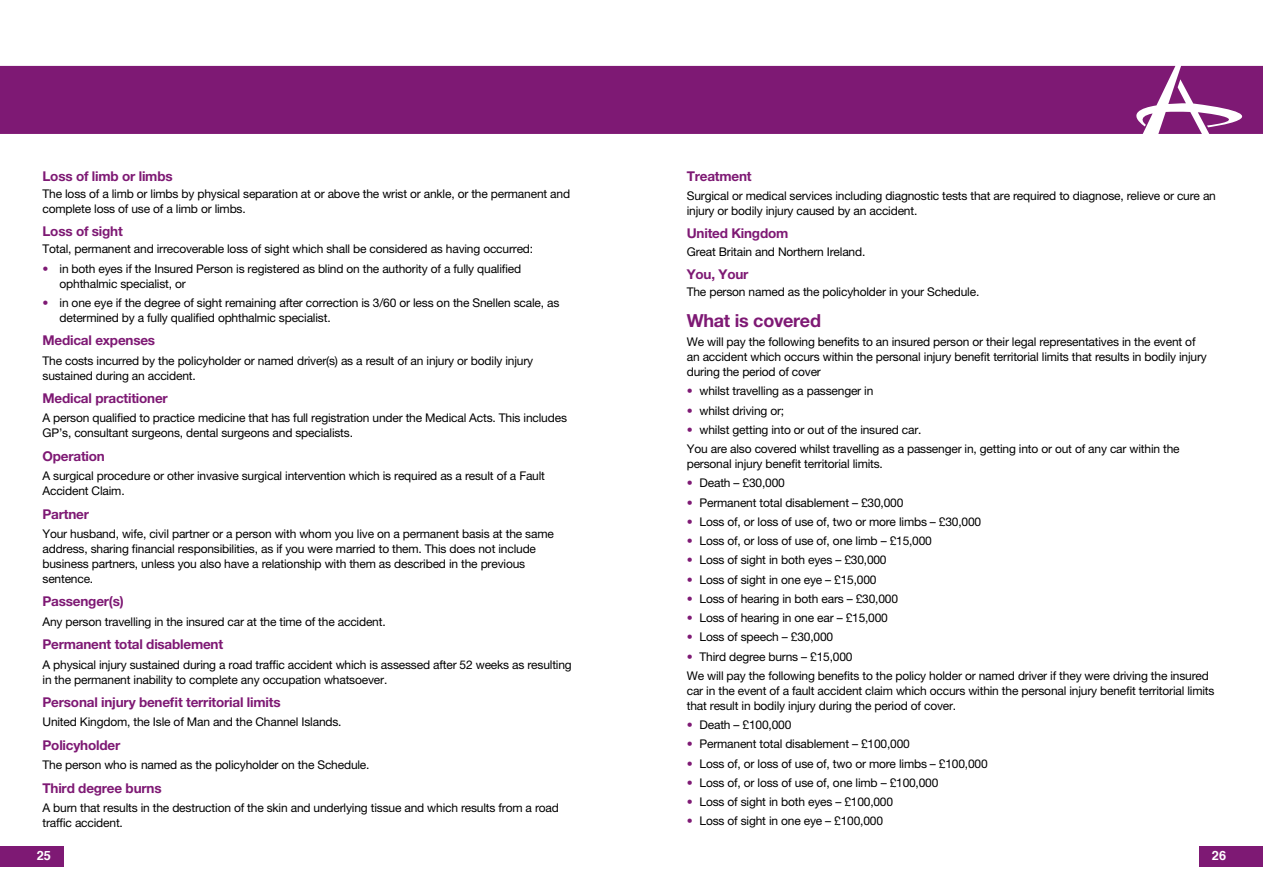
<style>
.page{position:relative;width:1263px;height:893px;background:#fff}
.page>*{position:absolute;margin:0;border:0;box-sizing:border-box;transform-origin:0 0}
.t1{font:700 18px "Helvetica Neue";letter-spacing:-.015em;color:#7e1974}
.t2{font:700 13.5px "Helvetica Neue";letter-spacing:-.015em;color:#7e1974}
.t3{font:700 12.75px "Helvetica";color:#fff}
.t4{font:12px/15px "Helvetica Neue";letter-spacing:-.015em;color:#000}
.s1{color:#7e1974}
</style>
<div class="page">
<div style="left:0;top:66px;width:1158px;height:68px;background:#7e1974"></div>
<svg style="left:1158px;top:66px;width:105px;height:68px"></svg>
<div style="left:1199px;top:846px;width:64px;height:20px;background:#7e1974"></div>
<div style="left:0;top:846px;width:64px;height:20px;background:#7e1974"></div>
<p class="t2" style="left:43px;top:167px;width:132px">Loss of limb or limbs</p>
<p class="t4" style="left:43px;top:186px;width:529px">The loss of a limb or limbs by physical separation at or above the wrist or ankle, or the permanent and complete loss of use of a limb or limbs.</p>
<p class="t2" style="left:43px;top:223px;width:82px">Loss of sight</p>
<p class="t4" style="left:43px;top:241px;width:492px">Total, permanent and irrecoverable loss of sight which shall be considered as having occurred:</p>
<p class="t4" style="left:60px;top:261px;width:463px;text-indent:-17px"><span class="s1">•</span> in both eyes if the Insured Person is registered as blind on the authority of a fully qualified ophthalmic specialist, or</p>
<p class="t4" style="left:60px;top:295px;width:501px;text-indent:-17px"><span class="s1">•</span> in one eye if the degree of sight remaining after correction is 3/60 or less on the Snellen scale, as determined by a fully qualified ophthalmic specialist.</p>
<p class="t2" style="left:43px;top:332px;width:114px">Medical expenses</p>
<p class="t4" style="left:43px;top:353px;width:492px">The costs incurred by the policyholder or named driver(s) as a result of an injury or bodily injury sustained during an accident.</p>
<p class="t2" style="left:43px;top:390px;width:127px">Medical practitioner</p>
<p class="t4" style="left:43px;top:410px;width:526px">A person qualified to practice medicine that has full registration under the Medical Acts. This includes<br>GP’s, consultant surgeons, dental surgeons and specialists.</p>
<p class="t2" style="left:43px;top:448px;width:64px">Operation</p>
<p class="t4" style="left:43px;top:468px;width:504px">A surgical procedure or other invasive surgical intervention which is required as a result of a Fault<br>Accident Claim.</p>
<p class="t2" style="left:43px;top:506px;width:48px">Partner</p>
<p class="t4" style="left:43px;top:526px;width:513px">Your husband, wife, civil partner or a person with whom you live on a permanent basis at the same address, sharing financial responsibilities, as if you were married to them. This does not include business partners, unless you also have a relationship with them as described in the previous sentence.</p>
<p class="t2" style="left:43px;top:593px;width:83px">Passenger(s)</p>
<p class="t4" style="left:43px;top:614px;width:345px">Any person travelling in the insured car at the time of the accident.</p>
<p class="t2" style="left:43px;top:636px;width:182px">Permanent total disablement</p>
<p class="t4" style="left:43px;top:656px;width:531px">A physical injury sustained during a road traffic accident which is assessed after 52 weeks as resulting in the permanent inability to complete any occupation whatsoever.</p>
<p class="t2" style="left:43px;top:694px;width:240px">Personal injury benefit territorial limits</p>
<p class="t4" style="left:43px;top:714px;width:301px">United Kingdom, the Isle of Man and the Channel Islands.</p>
<p class="t2" style="left:43px;top:737px;width:79px">Policyholder</p>
<p class="t4" style="left:43px;top:757px;width:329px">The person who is named as the policyholder on the Schedule.</p>
<p class="t2" style="left:43px;top:779px;width:121px">Third degree burns</p>
<p class="t4" style="left:43px;top:800px;width:518px">A burn that results in the destruction of the skin and underlying tissue and which results from a road traffic accident.</p>
<p class="t2" style="left:687px;top:167px;width:66px">Treatment</p>
<p class="t4" style="left:687px;top:188px;width:531px">Surgical or medical services including diagnostic tests that are required to diagnose, relieve or cure an injury or bodily injury caused by an accident.</p>
<p class="t2" style="left:687px;top:225px;width:103px">United Kingdom</p>
<p class="t4" style="left:687px;top:244px;width:180px">Great Britain and Northern Ireland.</p>
<p class="t2" style="left:687px;top:266px;width:63px">You, Your</p>
<p class="t4" style="left:687px;top:284px;width:294px">The person named as the policyholder in your Schedule.</p>
<h1 class="t1" style="left:687px;top:309px;width:136px">What is covered</h1>
<p class="t4" style="left:687px;top:334px;width:522px">We will pay the following benefits to an insured person or their legal representatives in the event of an accident which occurs within the personal injury benefit territorial limits that results in bodily injury during the period of cover</p>
<p class="t4" style="left:687px;top:383px;width:188px"><span class="s1">•</span> whilst travelling as a passenger in</p>
<p class="t4" style="left:687px;top:403px;width:99px"><span class="s1">•</span> whilst driving or;</p>
<p class="t4" style="left:687px;top:420px;width:494px;line-height:19.2px"><span class="s1">•</span> whilst getting into or out of the insured car.<br>You are also covered whilst travelling as a passenger in, getting into or out of any car within the</p>
<p class="t4" style="left:687px;top:456px;width:198px">personal injury benefit territorial limits.</p>
<p class="t4" style="left:687px;top:475px;width:100px"><span class="s1">•</span> Death – £30,000</p>
<p class="t4" style="left:687px;top:495px;width:218px"><span class="s1">•</span> Permanent total disablement – £30,000</p>
<p class="t4" style="left:687px;top:514px;width:296px"><span class="s1">•</span> Loss of, or loss of use of, two or more limbs – £30,000</p>
<p class="t4" style="left:687px;top:533px;width:247px"><span class="s1">•</span> Loss of, or loss of use of, one limb – £15,000</p>
<p class="t4" style="left:687px;top:552px;width:201px"><span class="s1">•</span> Loss of sight in both eyes – £30,000</p>
<p class="t4" style="left:687px;top:572px;width:191px"><span class="s1">•</span> Loss of sight in one eye – £15,000</p>
<p class="t4" style="left:687px;top:591px;width:213px"><span class="s1">•</span> Loss of hearing in both ears – £30,000</p>
<p class="t4" style="left:687px;top:610px;width:203px"><span class="s1">•</span> Loss of hearing in one ear – £15,000</p>
<p class="t4" style="left:687px;top:629px;width:148px"><span class="s1">•</span> Loss of speech – £30,000</p>
<p class="t4" style="left:687px;top:647px;width:524px;line-height:19.2px"><span class="s1">•</span> Third degree burns – £15,000<br>We will pay the following benefits to the policy holder or named driver if they were driving the insured</p>
<p class="t4" style="left:687px;top:683px;width:529px">car in the event of a fault accident claim which occurs within the personal injury benefit territorial limits that result in bodily injury during the period of cover.</p>
<p class="t4" style="left:687px;top:717px;width:106px"><span class="s1">•</span> Death – £100,000</p>
<p class="t4" style="left:687px;top:736px;width:225px"><span class="s1">•</span> Permanent total disablement – £100,000</p>
<p class="t4" style="left:687px;top:756px;width:302px"><span class="s1">•</span> Loss of, or loss of use of, two or more limbs – £100,000</p>
<p class="t4" style="left:687px;top:775px;width:253px"><span class="s1">•</span> Loss of, or loss of use of, one limb – £100,000</p>
<p class="t4" style="left:687px;top:794px;width:208px"><span class="s1">•</span> Loss of sight in both eyes – £100,000</p>
<p class="t4" style="left:687px;top:813px;width:198px"><span class="s1">•</span> Loss of sight in one eye – £100,000</p>
<p class="t3" style="left:37px;top:845px;width:16px">25</p>
<p class="t3" style="left:1212px;top:845px;width:16px">26</p>
</div>
